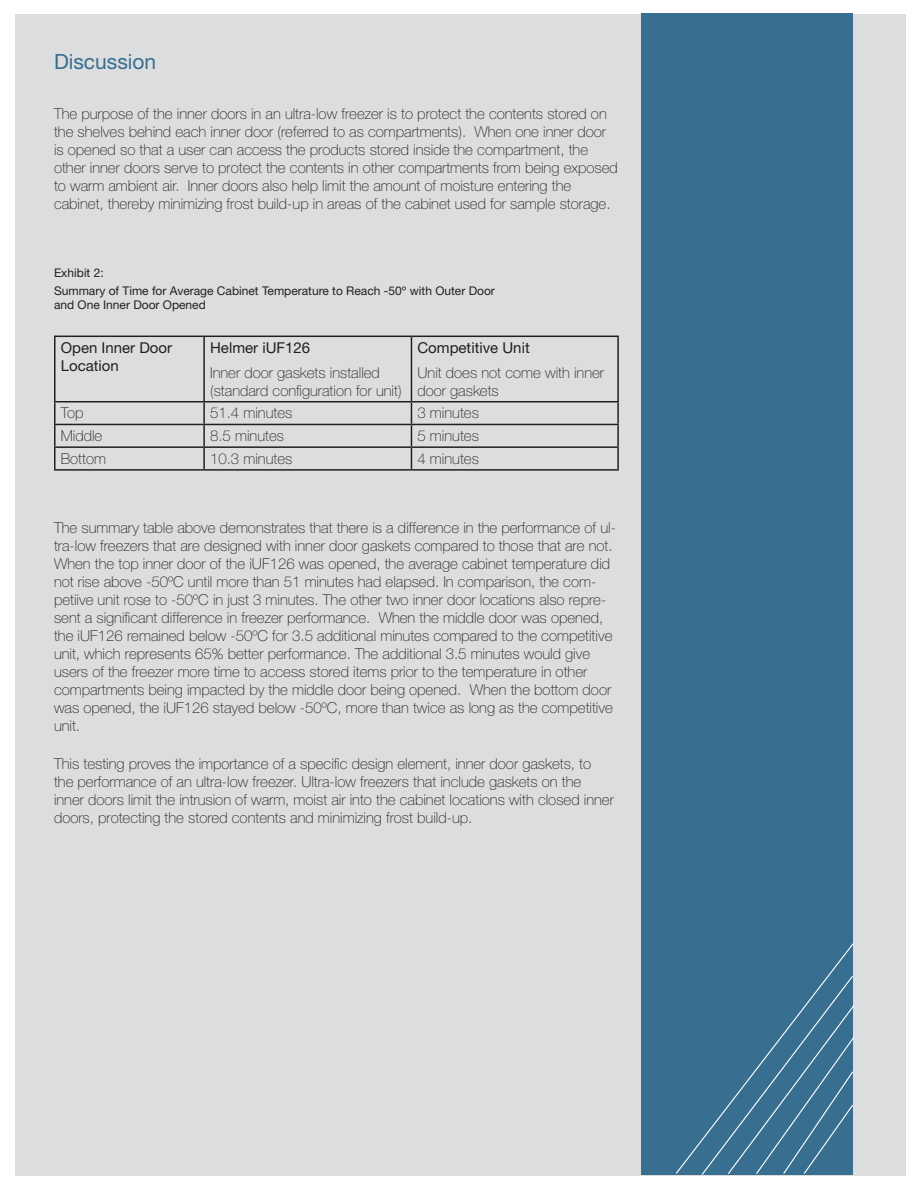
<style>
.page{position:relative;width:918px;height:1188px;background:#fff}
.page>*{position:absolute;margin:0;border:0;box-sizing:border-box;transform-origin:0 0}
.Major_Heading{font:21px "Helvetica Neue LT Std";color:#386e8f}
.Chart_Heading{font:100 15px/18px "Helvetica Neue LT Std";color:#231f20}
.t1{font:15px "Helvetica Neue LT Std";color:#231f20}
.Chart_Heading-2{font:12px/14.4px "Helvetica Neue LT Std";color:#231f20}
</style>
<div class="page">
<div style="left:15px;top:15px;width:891px;height:1161px;background:#dcdddf"></div>
<div style="left:641px;top:13px;width:212px;height:1161px;background:#386e8f"></div>
<svg style="left:675px;top:943px;width:179px;height:232px"></svg>
<hr style="left:54px;top:336px;width:150px;height:1px;background:#231f20">
<hr style="left:54px;top:337px;width:2px;height:64px;background:#231f20">
<hr style="left:204px;top:336px;width:207px;height:1px;background:#231f20">
<hr style="left:203px;top:337px;width:2px;height:64px;background:#231f20">
<hr style="left:411px;top:336px;width:208px;height:1px;background:#231f20">
<hr style="left:411px;top:337px;width:1px;height:64px;background:#231f20">
<hr style="left:617px;top:337px;width:2px;height:64px;background:#231f20">
<hr style="left:54px;top:401px;width:150px;height:2px;background:#231f20">
<hr style="left:54px;top:403px;width:2px;height:21px;background:#231f20">
<hr style="left:204px;top:401px;width:207px;height:2px;background:#231f20">
<hr style="left:203px;top:403px;width:2px;height:21px;background:#231f20">
<hr style="left:411px;top:401px;width:208px;height:2px;background:#231f20">
<hr style="left:617px;top:403px;width:2px;height:21px;background:#231f20">
<hr style="left:54px;top:424px;width:150px;height:1px;background:#231f20">
<hr style="left:54px;top:425px;width:2px;height:21px;background:#231f20">
<hr style="left:204px;top:424px;width:207px;height:1px;background:#231f20">
<hr style="left:203px;top:425px;width:2px;height:21px;background:#231f20">
<hr style="left:411px;top:424px;width:208px;height:1px;background:#231f20">
<hr style="left:617px;top:425px;width:2px;height:21px;background:#231f20">
<hr style="left:54px;top:446px;width:150px;height:2px;background:#231f20">
<hr style="left:54px;top:448px;width:2px;height:21px;background:#231f20">
<hr style="left:204px;top:446px;width:207px;height:2px;background:#231f20">
<hr style="left:203px;top:448px;width:2px;height:21px;background:#231f20">
<hr style="left:411px;top:446px;width:208px;height:2px;background:#231f20">
<svg style="left:411px;top:403px;width:1px;height:66px"></svg>
<hr style="left:617px;top:448px;width:2px;height:21px;background:#231f20">
<hr style="left:54px;top:469px;width:150px;height:2px;background:#231f20">
<hr style="left:204px;top:469px;width:207px;height:2px;background:#231f20">
<hr style="left:411px;top:469px;width:208px;height:2px;background:#231f20">
<p class="Major_Heading" style="left:54px;top:49px;width:104px">Discussion</p>
<p class="Chart_Heading" style="left:54px;top:105px;width:565px">The purpose of the inner doors in an ultra-low freezer is to protect the contents stored on the shelves behind each inner door (referred to as compartments). When one inner door is opened so that a user can access the products stored inside the compartment, the other inner doors serve to protect the contents in other compartments from being exposed to warm ambient air. Inner doors also help limit the amount of moisture entering the cabinet, thereby minimizing frost build-up in areas of the cabinet used for sample storage.</p>
<p class="Chart_Heading-2" style="left:54px;top:265px;width:51px">Exhibit 2:</p>
<p class="Chart_Heading-2" style="left:54px;top:283px;width:442px">Summary of Time for Average Cabinet Temperature to Reach -50º with Outer Door and One Inner Door Opened</p>
<p class="t1" style="left:61px;top:339px;width:113px">Open Inner Door</p>
<p class="t1" style="left:61px;top:357px;width:60px">Location</p>
<p class="t1" style="left:417px;top:339px;width:114px">Competitive Unit</p>
<p class="Chart_Heading" style="left:417px;top:363px;width:188px">Unit does not come with inner door gaskets</p>
<p class="t1" style="left:210px;top:339px;width:102px">Helmer iUF126</p>
<p class="Chart_Heading" style="left:210px;top:363px;width:171px">Inner door gaskets installed</p>
<p class="Chart_Heading" style="left:210px;top:381px;width:193px">(standard configuration for unit)</p>
<p class="Chart_Heading" style="left:61px;top:404px;width:24px">Top</p>
<p class="Chart_Heading" style="left:210px;top:404px;width:84px">51.4 minutes</p>
<p class="Chart_Heading" style="left:417px;top:404px;width:63px">3 minutes</p>
<p class="Chart_Heading" style="left:61px;top:427px;width:43px">Middle</p>
<p class="Chart_Heading" style="left:210px;top:427px;width:75px">8.5 minutes</p>
<p class="Chart_Heading" style="left:417px;top:427px;width:63px">5 minutes</p>
<p class="Chart_Heading" style="left:61px;top:450px;width:47px">Bottom</p>
<p class="Chart_Heading" style="left:210px;top:450px;width:84px">10.3 minutes</p>
<p class="Chart_Heading" style="left:417px;top:450px;width:63px">4 minutes</p>
<p class="Chart_Heading" style="left:54px;top:518px;width:563px">The summary table above demonstrates that there is a difference in the performance of ul&shy;tra-low freezers that are designed with inner door gaskets compared to those that are not.<br>When the top inner door of the iUF126 was opened, the average cabinet temperature did not rise above -50ºC until more than 51 minutes had elapsed. In comparison, the com&shy;petiive unit rose to -50ºC in just 3 minutes. The other two inner door locations also repre&shy;sent a significant difference in freezer performance. When the middle door was opened, the iUF126 remained below -50ºC for 3.5 additional minutes compared to the competitive unit, which represents 65% better performance. The additional 3.5 minutes would give users of the freezer more time to access stored items prior to the temperature in other compartments being impacted by the middle door being opened. When the bottom door was opened, the iUF126 stayed below -50ºC, more than twice as long as the competitive unit.</p>
<p class="Chart_Heading" style="left:54px;top:755px;width:561px">This testing proves the importance of a specific design element, inner door gaskets, to the performance of an ultra-low freezer. Ultra-low freezers that include gaskets on the inner doors limit the intrusion of warm, moist air into the cabinet locations with closed inner doors, protecting the stored contents and minimizing frost build-up.</p>
</div>
